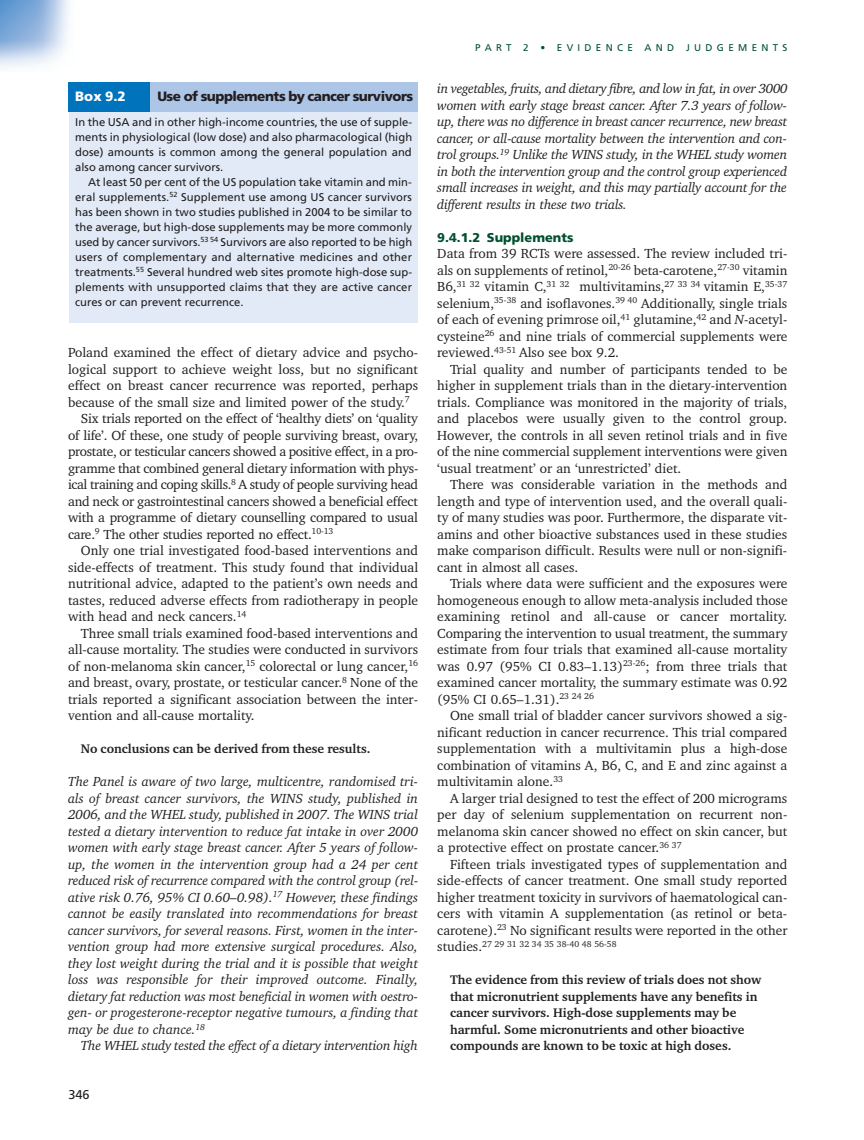
<style>
.page{position:relative;width:864px;height:1140px;background:#fff}
.page>*{position:absolute;margin:0;border:0;box-sizing:border-box;transform-origin:0 0}
.t1{font:13.5px/16.5px "Charter IT Cby BT";color:#231f20;text-align:justify}
.t2{font:italic 13.5px/16.5px "Charter IT Cby BT";letter-spacing:-.015em;color:#231f20;text-align:justify}
.t3{font:13.5px "Charter IT Cby BT";letter-spacing:-.025em;color:#231f20}
.t4{font:13.5px "Charter IT Cby BT";letter-spacing:-.02em;color:#231f20}
.t5{font:900 13.5px "Frutiger";letter-spacing:-.035em;color:#231f20}
.t6{font:900 13.5px "Frutiger";color:#fff}
.t7{font:700 12.75px/16.5px "Charter IT Cby BT";color:#231f20}
.t8{font:900 12.75px "Frutiger";color:#00502e}
.t9{font:12.75px "Frutiger";color:#231f20}
.t10{font:11.25px/15px "Frutiger";color:#231f20;text-align:justify}
.t11{font:9.75px "Frutiger";letter-spacing:.445em;color:#00502e}
.t12{font:8.7px "Charter IT Cby BT";color:#231f20}
.s1{font-style:italic}
.s2{font-size:13.5px}
</style>
<div class="page">
<img style="left:0;top:0;width:69px;height:68px">
<div style="left:69px;top:83px;width:348px;height:240px;background:#e1eaf6"></div>
<div style="left:69px;top:83px;width:84px;height:29px;background:#0073bd"></div>
<div style="left:151px;top:83px;width:267px;height:29px;background:#adc5e6"></div>
<p class="t6" style="left:75px;top:91px;width:52px">Box 9.2</p>
<p class="t5" style="left:157px;top:91px;width:257px">Use of supplements by cancer survivors</p>
<p class="t10" style="left:75px;top:115px;width:338px">In the USA and in other high-income countries, the use of supple&shy;ments in physiological (low dose) and also pharmacological (high dose) amounts is common among the general population and also among cancer survivors.</p>
<p class="t10" style="left:75px;top:175px;width:338px;text-indent:13px">At least 50 per cent of the US population take vitamin and min&shy;eral supplements.<sup>52</sup> Supplement use among US cancer survivors has been shown in two studies published in 2004 to be similar to the average, but high-dose supplements may be more commonly used by cancer survivors.<sup>53</sup> <sup>54</sup> Survivors are also reported to be high users of complementary and alternative medicines and other treatments.<sup>55</sup> Several hundred web sites promote high-dose sup&shy;plements with unsupported claims that they are active cancer cures or can prevent recurrence.</p>
<p class="t1" style="left:68px;top:345px;width:351px">Poland examined the effect of dietary advice and psycho-</p>
<p class="t1" style="left:68px;top:362px;width:351px">logical support to achieve weight loss, but no significant</p>
<p class="t1" style="left:68px;top:378px;width:351px">effect on breast cancer recurrence was reported, perhaps</p>
<p class="t1" style="left:68px;top:395px;width:343px">because of the small size and limited power of the study.<sup>7</sup></p>
<p class="t1" style="left:81px;top:411px;width:338px">Six trials reported on the effect of ‘healthy diets’ on ‘quality</p>
<p class="t1" style="left:68px;top:428px;width:351px">of life’. Of these, one study of people surviving breast, ovary,</p>
<p class="t3" style="left:68px;top:446px;width:351px">prostate, or testicular cancers showed a positive effect, in a pro-</p>
<p class="t4" style="left:68px;top:463px;width:352px">gramme that combined general dietary information with phys-</p>
<p class="t3" style="left:68px;top:479px;width:351px">ical training and coping skills.<sup>8</sup> A study of people surviving head</p>
<p class="t1" style="left:68px;top:494px;width:351px">and neck or gastrointestinal cancers showed a beneficial effect</p>
<p class="t1" style="left:68px;top:510px;width:351px">with a programme of dietary counselling compared to usual</p>
<p class="t1" style="left:68px;top:527px;width:267px">care.<sup>9</sup> The other studies reported no effect.<sup>10-13</sup></p>
<p class="t1" style="left:81px;top:543px;width:338px">Only one trial investigated food-based interventions and</p>
<p class="t1" style="left:68px;top:560px;width:351px">side-effects of treatment. This study found that individual</p>
<p class="t1" style="left:68px;top:576px;width:351px">nutritional advice, adapted to the patient’s own needs and</p>
<p class="t1" style="left:68px;top:593px;width:351px">tastes, reduced adverse effects from radiotherapy in people</p>
<p class="t1" style="left:68px;top:609px;width:180px">with head and neck cancers.<sup>14</sup></p>
<p class="t1" style="left:81px;top:626px;width:338px">Three small trials examined food-based interventions and</p>
<p class="t1" style="left:68px;top:642px;width:351px">all-cause mortality. The studies were conducted in survivors</p>
<p class="t1" style="left:68px;top:659px;width:351px">of non-melanoma skin cancer,<sup>15</sup> colorectal or lung cancer,<sup>16</sup></p>
<p class="t1" style="left:68px;top:675px;width:351px">and breast, ovary, prostate, or testicular cancer.<sup>8</sup> None of the</p>
<p class="t1" style="left:68px;top:692px;width:351px">trials reported a significant association between the inter-</p>
<p class="t1" style="left:68px;top:708px;width:188px">vention and all-cause mortality.</p>
<p class="t7" style="left:81px;top:741px;width:291px">No conclusions can be derived from these results.</p>
<p class="t2" style="left:68px;top:774px;width:351px">The Panel is aware of two large, multicentre, randomised tri&shy;als of breast cancer survivors, the WINS study, published in 2006, and the WHEL study, published in 2007. The WINS trial tested a dietary intervention to reduce fat intake in over 2000 women with early stage breast cancer. After 5 years of follow&shy;up, the women in the intervention group had a 24 per cent reduced risk of recurrence compared with the control group (rel&shy;ative risk 0.76, 95% CI 0.60–0.98).<sup>17</sup> However, these findings cannot be easily translated into recommendations for breast cancer survivors, for several reasons. First, women in the inter&shy;vention group had more extensive surgical procedures. Also, they lost weight during the trial and it is possible that weight loss was responsible for their improved outcome. Finally, dietary fat reduction was most beneficial in women with oestro&shy;gen- or progesterone-receptor negative tumours, a finding that may be due to chance.<sup>18</sup></p>
<p class="t2" style="left:81px;top:1038px;width:338px">The WHEL study tested the effect of a dietary intervention high</p>
<p class="t9" style="left:68px;top:1089px;width:23px">346</p>
<p class="t11" style="left:475px;top:44px;width:313px">PART 2 • EVIDENCE AND JUDGEMENTS</p>
<p class="t2" style="left:437px;top:81px;width:352px">in vegetables, fruits, and dietary fibre, and low in fat, in over 3000 women with early stage breast cancer. After 7.3 years of follow&shy;up, there was no difference in breast cancer recurrence, new breast cancer, or all-cause mortality between the intervention and con&shy;trol groups.<sup>19</sup> Unlike the WINS study, in the WHEL study women in both the intervention group and the control group experienced small increases in weight, and this may partially account for the different results in these two trials.</p>
<p class="t8" style="left:437px;top:232px;width:138px">9.4.1.2 Supplements</p>
<p class="t1" style="left:437px;top:246px;width:351px">Data from 39 RCTs were assessed. The review included tri&shy;als on supplements of retinol,<sup>20-26</sup> beta-carotene,<sup>27-30</sup> vitamin B6,<sup>31</sup> <sup>32</sup> vitamin C,<sup>31</sup> <sup>32</sup> multivitamins,<sup>27</sup> <sup>33</sup> <sup>34</sup> vitamin E,<sup>35-37 </sup>selenium,<sup>35-38</sup> and isoflavones.<sup>39</sup> <sup>40</sup> Additionally, single trials of each of evening primrose oil,<sup>41</sup> glutamine,<sup>42</sup> and <span class="s1">N</span>-acetyl&shy;cysteine<sup>26</sup> and nine trials of commercial supplements were reviewed.<sup>43-51</sup> Also see box 9.2.</p>
<p class="t1" style="left:437px;top:362px;width:351px;text-indent:13px">Trial quality and number of participants tended to be higher in supplement trials than in the dietary-intervention trials. Compliance was monitored in the majority of trials, and placebos were usually given to the control group.<br>However, the controls in all seven retinol trials and in five of the nine commercial supplement interventions were given ‘usual treatment’ or an ‘unrestricted’ diet.</p>
<p class="t1" style="left:437px;top:477px;width:351px;text-indent:13px">There was considerable variation in the methods and length and type of intervention used, and the overall quali&shy;ty of many studies was poor. Furthermore, the disparate vit&shy;amins and other bioactive substances used in these studies make comparison difficult. Results were null or non-signifi&shy;cant in almost all cases.</p>
<p class="t1" style="left:437px;top:576px;width:351px;text-indent:13px">Trials where data were sufficient and the exposures were homogeneous enough to allow meta-analysis included those examining retinol and all-cause or cancer mortality.<br>Comparing the intervention to usual treatment, the summary estimate from four trials that examined all-cause mortality was 0.97 (95% CI 0.83–1.13)<sup>23-26</sup>; from three trials that examined cancer mortality, the summary estimate was 0.92 (95% CI 0.65–1.31).<sup>23</sup> <sup>24</sup> <sup>26</sup></p>
<p class="t1" style="left:437px;top:708px;width:351px;text-indent:13px">One small trial of bladder cancer survivors showed a sig&shy;nificant reduction in cancer recurrence. This trial compared supplementation with a multivitamin plus a high-dose combination of vitamins A, B6, C, and E and zinc against a multivitamin alone.<sup>33</sup></p>
<p class="t1" style="left:437px;top:791px;width:351px;text-indent:13px">A larger trial designed to test the effect of 200 micrograms per day of selenium supplementation on recurrent non&shy;melanoma skin cancer showed no effect on skin cancer, but a protective effect on prostate cancer.<sup>36</sup> <sup>37</sup></p>
<p class="t1" style="left:437px;top:857px;width:351px;text-indent:13px">Fifteen trials investigated types of supplementation and side-effects of cancer treatment. One small study reported higher treatment toxicity in survivors of haematological can&shy;cers with vitamin A supplementation (as retinol or beta&shy;carotene).<sup>23</sup> No significant results were reported in the other</p>
<p class="t12" style="left:437px;top:940px;width:181px"><span class="s2">studies.</span>27 29 31 32 34 35 38-40 48 56-58</p>
<p class="t7" style="left:450px;top:972px;width:313px">The evidence from this review of trials does not show that micronutrient supplements have any benefits in cancer survivors. High-dose supplements may be harmful. Some micronutrients and other bioactive compounds are known to be toxic at high doses.</p>
</div>
